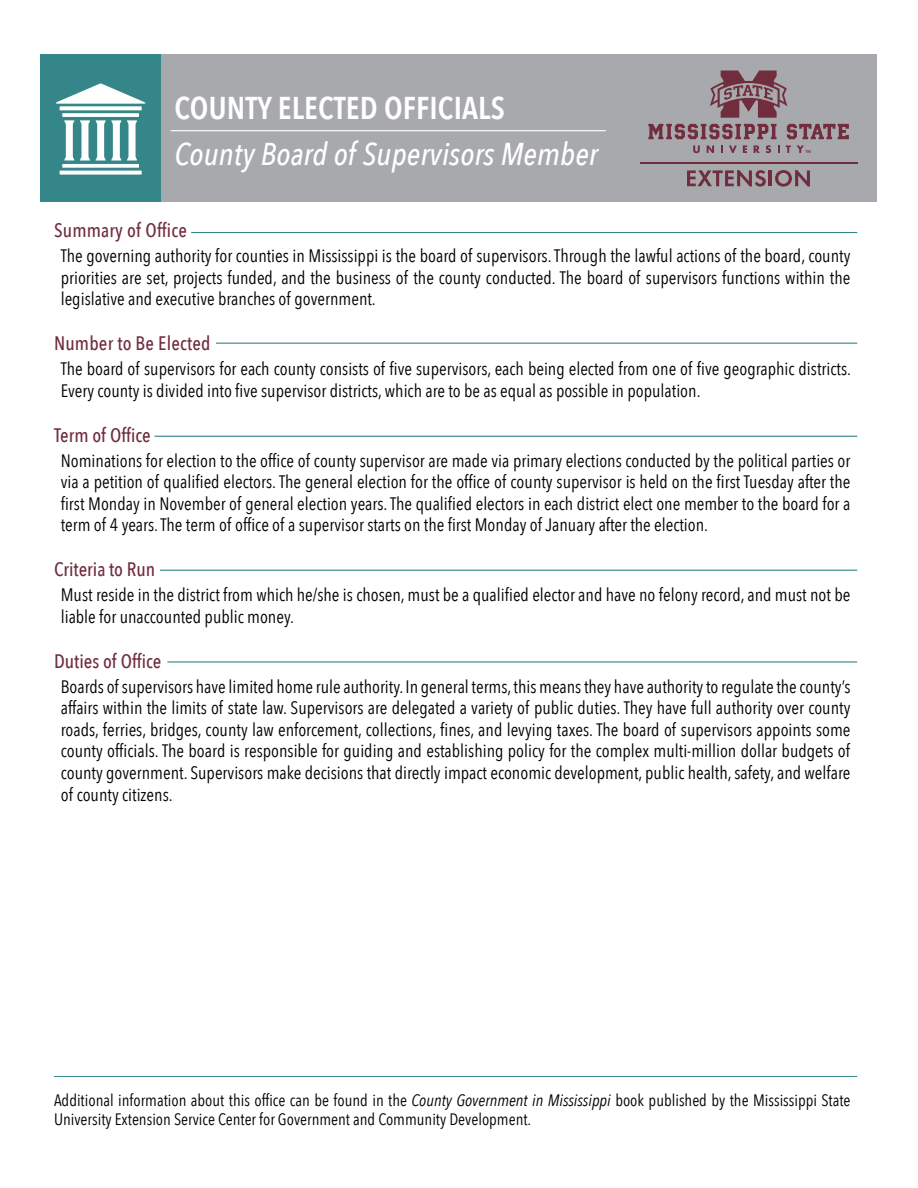
<style>
.page{position:relative;width:918px;height:1188px;background:#fff}
.page>*{position:absolute;margin:0;border:0;box-sizing:border-box;transform-origin:0 0}
.t1{font:italic 500 31.5px "Avenir Next Condensed";letter-spacing:.005em;color:#fff}
.t2{font:600 31.5px "Avenir Next Condensed";letter-spacing:.005em;color:#fff}
.t3{font:500 19.5px "Avenir Next Condensed";color:#712d3d}
.t4{font:18px/21.6px "Avenir Next Condensed";color:#000;text-align:justify}
.t5{font:16.5px/19.8px "Avenir Next Condensed";color:#000}
.s1{font-style:italic}
</style>
<div class="page">
<div style="left:40px;top:54px;width:838px;height:147px;background:#a7a9ac"></div>
<hr style="left:171px;top:130px;width:435px;height:1px;background:#fff">
<hr style="left:191px;top:232px;width:666px;height:1px;background:#348688">
<hr style="left:216px;top:343px;width:641px;height:1px;background:#348688">
<hr style="left:154px;top:436px;width:703px;height:1px;background:#348688">
<hr style="left:160px;top:570px;width:697px;height:1px;background:#348688">
<hr style="left:167px;top:661px;width:690px;height:2px;background:#348688">
<hr style="left:54px;top:1076px;width:803px;height:1px;background:#348688">
<svg style="left:710px;top:71px;width:77px;height:47px"></svg>
<svg style="left:687px;top:170px;width:79px;height:17px"></svg>
<hr style="left:769px;top:170px;width:3px;height:16px;background:#712d3d">
<svg style="left:775px;top:170px;width:35px;height:17px"></svg>
<hr style="left:640px;top:162px;width:217px;height:1px;background:#712d3d">
<svg style="left:648px;top:124px;width:129px;height:15px"></svg>
<svg style="left:787px;top:124px;width:62px;height:15px"></svg>
<svg style="left:693px;top:145px;width:7px;height:8px"></svg>
<svg style="left:707px;top:145px;width:7px;height:8px"></svg>
<svg style="left:721px;top:145px;width:2px;height:8px"></svg>
<svg style="left:729px;top:145px;width:8px;height:8px"></svg>
<svg style="left:743px;top:145px;width:4px;height:8px"></svg>
<svg style="left:754px;top:145px;width:6px;height:8px"></svg>
<svg style="left:766px;top:145px;width:5px;height:8px"></svg>
<svg style="left:778px;top:145px;width:2px;height:8px"></svg>
<svg style="left:786px;top:145px;width:5px;height:8px"></svg>
<svg style="left:797px;top:145px;width:14px;height:8px"></svg>
<div style="left:40px;top:54px;width:121px;height:147px;background:#348688"></div>
<svg style="left:55px;top:83px;width:91px;height:92px"></svg>
<h1 class="t2" style="left:175px;top:80px;width:332px">COUNTY ELECTED OFFICIALS</h1>
<h1 class="t1" style="left:175px;top:135px;width:425px">County Board of Supervisors Member</h1>
<p class="t3" style="left:54px;top:219px;width:134px">Summary of Office</p>
<p class="t4" style="left:61px;top:244px;width:791px">The governing authority for counties in Mississippi is the board of supervisors. Through the lawful actions of the board, county priorities are set, projects funded, and the business of the county conducted. The board of supervisors functions within the legislative and executive branches of government.</p>
<p class="t3" style="left:54px;top:332px;width:158px">Number to Be Elected</p>
<p class="t4" style="left:61px;top:357px;width:792px">The board of supervisors for each county consists of five supervisors, each being elected from one of five geographic districts.<br>Every county is divided into five supervisor districts, which are to be as equal as possible in population.</p>
<p class="t3" style="left:54px;top:423px;width:98px">Term of Office</p>
<p class="t4" style="left:61px;top:449px;width:791px">Nominations for election to the office of county supervisor are made via primary elections conducted by the political parties or via a petition of qualified electors. The general election for the office of county supervisor is held on the first Tuesday after the first Monday in November of general election years. The qualified electors in each district elect one member to the board for a term of 4 years. The term of office of a supervisor starts on the first Monday of January after the election.</p>
<p class="t3" style="left:54px;top:558px;width:103px">Criteria to Run</p>
<p class="t4" style="left:61px;top:583px;width:791px">Must reside in the district from which he/she is chosen, must be a qualified elector and have no felony record, and must not be liable for unaccounted public money.</p>
<p class="t3" style="left:54px;top:649px;width:109px">Duties of Office</p>
<p class="t4" style="left:61px;top:675px;width:791px">Boards of supervisors have limited home rule authority. In general terms, this means they have authority to regulate the county’s affairs within the limits of state law. Supervisors are delegated a variety of public duties. They have full authority over county roads, ferries, bridges, county law enforcement, collections, fines, and levying taxes. The board of supervisors appoints some county officials. The board is responsible for guiding and establishing policy for the complex multi-million dollar budgets of county government. Supervisors make decisions that directly impact economic development, public health, safety, and welfare of county citizens.</p>
<p class="t5" style="left:54px;top:1089px;width:798px">Additional information about this office can be found in the <span class="s1">County Government in Mississippi</span> book published by the Mississippi State<br>University Extension Service Center for Government and Community Development.</p>
</div>
